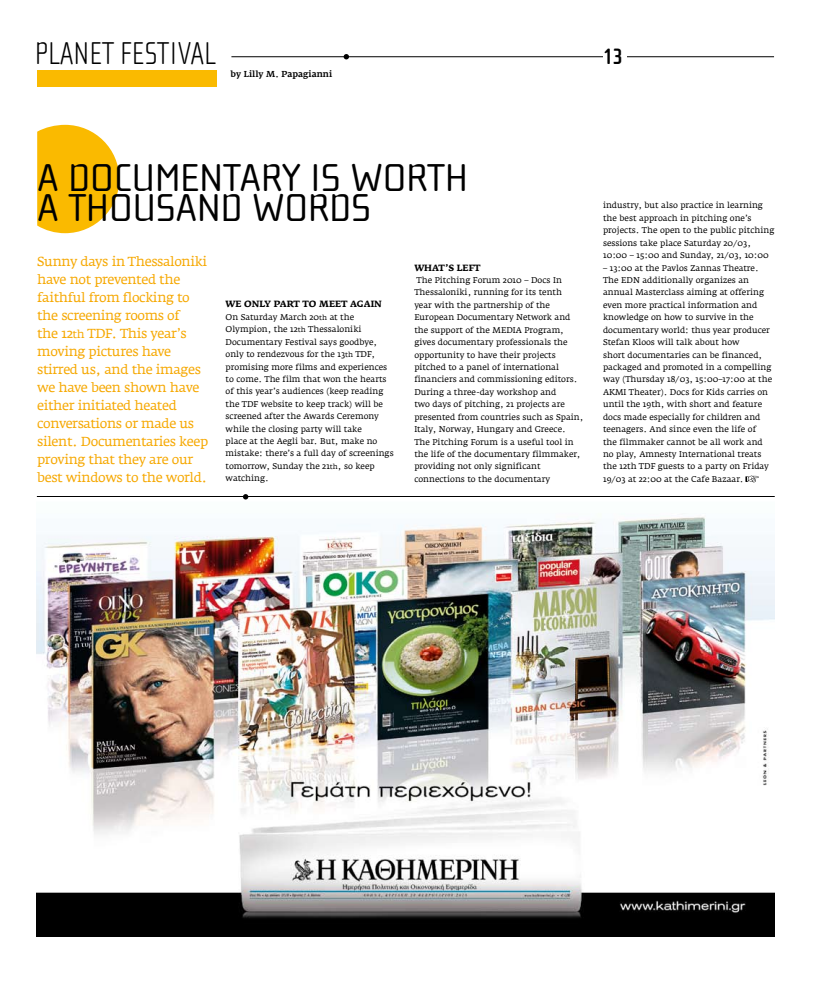
<style>
.page{position:relative;width:823px;height:993px;background:#fff}
.page>*{position:absolute;margin:0;border:0;box-sizing:border-box;transform-origin:0 0}
.t1{font:40px/30px "Cholla Wide OS Gr";color:#000}
.t2{font:100 32.5px "Cholla Sans Gr";color:#000}
.t3{font:700 22.9px "Cholla Sans Gr";color:#000}
.t4{font:13px/18px "Fedra Serif AGR";letter-spacing:-.03em;color:#f6a800}
.t5{font:700 9px "Fedra Serif AGR";color:#000}
.t6{font:500 8.6px "Fedra Serif AGR";color:#000}
.t7{font:8.3px/12.4px "Fedra Serif AGR";color:#000}
.s1{font-size:11px}
.s2{font-size:7px}
</style>
<div class="page">
<img style="left:37px;top:495px;width:737px;height:440px">
<hr style="left:231px;top:57px;width:542px;height:1px;background:#000">
<svg style="left:343px;top:54px;width:6px;height:5px"></svg>
<div style="left:602px;top:47px;width:24px;height:19px;background:#fff"></div>
<svg style="left:243px;top:494px;width:5px;height:5px"></svg>
<hr style="left:37px;top:496px;width:737px;height:1px;background:#000">
<div style="left:37px;top:70px;width:179px;height:16px;background:#faba00"></div>
<svg style="left:37px;top:125px;width:82px;height:108px;background:#fac426"></svg>
<svg style="left:745px;top:475px;width:13px;height:7px"></svg>
<h2 class="t2" style="left:35px;top:35px;width:182px">PLANET FESTIVAL</h2>
<h3 class="t3" style="left:602px;top:44px;width:22px">13</h3>
<p class="t6" style="left:230px;top:69px;width:103px">by Lilly M. Papagianni</p>
<h1 class="t1" style="left:37px;top:163px;width:432px">A DOCUMENTARY IS WORTH<br>A THOUSAND WORDS</h1>
<p class="t4" style="left:37px;top:252px;width:172px">Sunny days in Thessaloniki have not prevented the faithful from flocking to the screening rooms of<br>the 12<span class="s1">th</span> TDF. This year’s moving pictures have stirred us, and the images we have been shown have either initiated heated conversations or made us silent. Documentaries keep proving that they are our best windows to the world.</p>
<p class="t5" style="left:225px;top:299px;width:158px">WE ONLY PART TO MEET AGAIN</p>
<p class="t7" style="left:225px;top:311px;width:169px">On Saturday March 20<span class="s2">th</span> at the Olympion, the 12<span class="s2">th</span> Thessaloniki Documentary Festival says goodbye, only to rendezvous for the 13<span class="s2">th</span> TDF, promising more films and experiences to come. The film that won the hearts of this year’s audiences (keep reading the TDF website to keep track) will be screened after the Awards Ceremony while the closing party will take<br>place at the Aegli bar. But, make no mistake: there’s a full day of screenings tomorrow, Sunday the 21<span class="s2">th</span>, so keep watching.</p>
<p class="t5" style="left:414px;top:262px;width:68px">WHAT’S LEFT</p>
<p class="t7" style="left:414px;top:274px;width:170px">The Pitching Forum 2010 – Docs In Thessaloniki, running for its tenth<br>year with the partnership of the European Documentary Network and the support of the MEDIA Program, gives documentary professionals the opportunity to have their projects pitched to a panel of international financiers and commissioning editors.<br>During a three-day workshop and<br>two days of pitching, 21 projects are presented from countries such as Spain, Italy, Norway, Hungary and Greece.<br>The Pitching Forum is a useful tool in the life of the documentary filmmaker, providing not only significant connections to the documentary</p>
<p class="t7" style="left:602px;top:200px;width:173px">industry, but also practice in learning the best approach in pitching one’s projects. The open to the public pitching sessions take place Saturday 20/03, 10:00 – 15:00 and Sunday, 21/03, 10:00</p>
<p class="t7" style="left:602px;top:262px;width:170px">– 13:00 at the Pavlos Zannas Theatre.<br>The EDN additionally organizes an annual Masterclass aiming at offering even more practical information and knowledge on how to survive in the documentary world: thus year producer Stefan Kloos will talk about how<br>short documentaries can be financed, packaged and promoted in a compelling way (Thursday 18/03, 15:00–17:00 at the AKMI Theater). Docs for Kids carries on until the 19th, with short and feature docs made especially for children and teenagers. And since even the life of<br>the filmmaker cannot be all work and no play, Amnesty International treats the 12th TDF guests to a party on Friday 19/03 at 22:00 at the Cafe Bazaar.</p>
</div>
